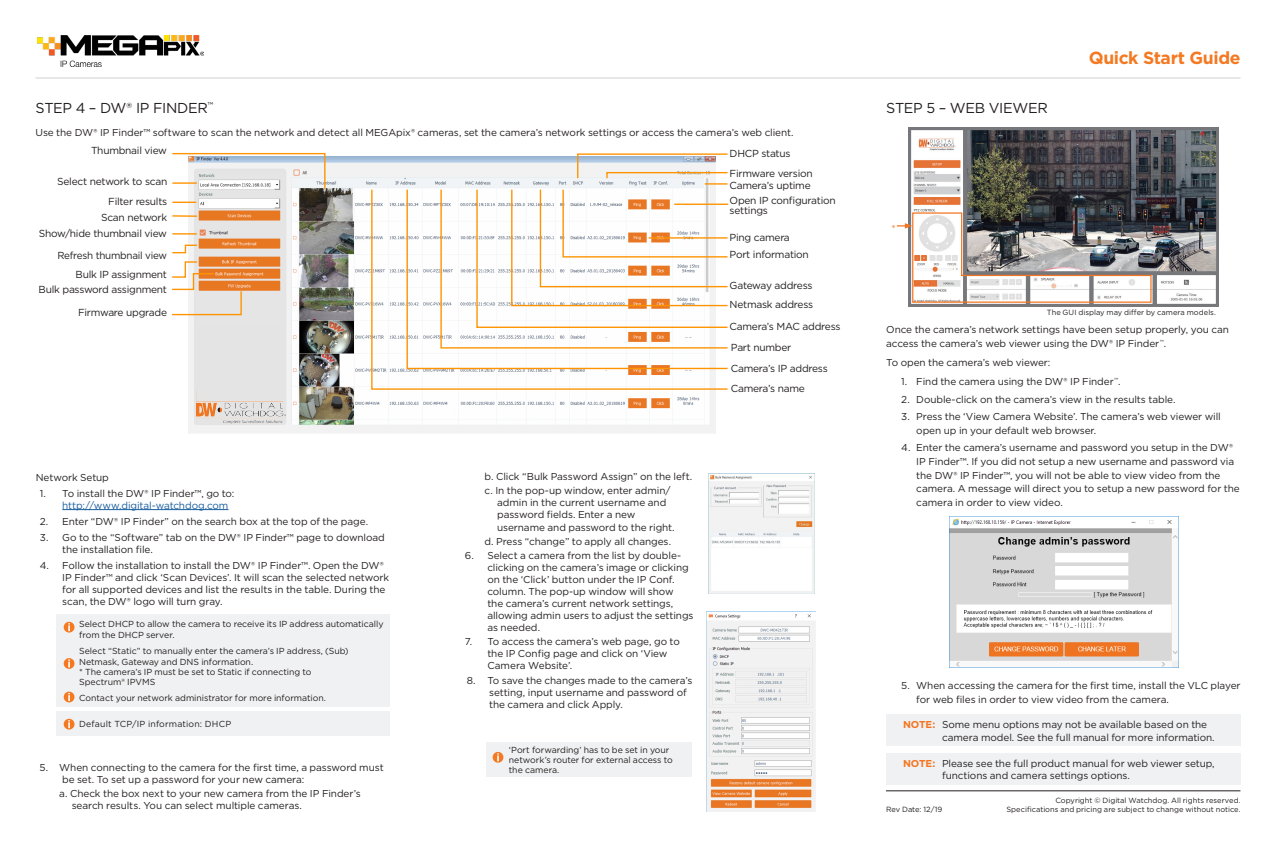
<style>
.page{position:relative;width:1276px;height:851px;background:#fff}
.page>*{position:absolute;margin:0;border:0;box-sizing:border-box;transform-origin:0 0}
.t1{font:700 17.5px "Gotham";letter-spacing:-.02em;color:#f47921}
.t2{font:14.38px "Gotham";letter-spacing:-.025em;color:#231f20}
.t3{font:10.12px/10.9px "Gotham";letter-spacing:-.025em;color:#231f20}
.t4{font:10px/12px "Gotham";letter-spacing:-.01em;color:#231f20}
.t5{font:10px "Gotham";color:#f47521}
.t6{font:8.75px/10px "Gotham";letter-spacing:-.005em;color:#231f20}
.t7{font:8.75px "Gotham";letter-spacing:.02em;color:#231f20}
.t8{font:7.5px/9px "Gotham";color:#231f20;text-align:right}
.s1{color:#175d9e}
.s2{font-weight:700;color:#f47521}
</style>
<div class="page">
<hr style="left:35px;top:78px;width:1205px;height:1px;background:#cfd0d2">
<img style="left:37px;top:35px;width:167px;height:31px">
<img style="left:908px;top:128px;width:310px;height:178px">
<svg style="left:897px;top:212px;width:255px;height:91px"></svg>
<img style="left:188px;top:157px;width:528px;height:276px">
<svg style="left:172px;top:152px;width:154px;height:38px"></svg>
<hr style="left:172px;top:182px;width:25px;height:2px;background:#ff9300">
<hr style="left:172px;top:201px;width:24px;height:2px;background:#ff9300">
<svg style="left:476px;top:153px;width:252px;height:35px"></svg>
<svg style="left:370px;top:188px;width:359px;height:202px"></svg>
<svg style="left:172px;top:214px;width:26px;height:3px"></svg>
<svg style="left:172px;top:233px;width:25px;height:1px"></svg>
<svg style="left:172px;top:244px;width:26px;height:10px"></svg>
<div style="left:197px;top:380px;width:87px;height:43px;background:#e4e4e4"></div>
<img style="left:197px;top:402px;width:88px;height:21px">
<img style="left:198px;top:172px;width:85px;height:151px">
<svg style="left:172px;top:260px;width:70px;height:56px"></svg>
<hr style="left:62px;top:509px;width:166px;height:1px;background:#175d9e">
<div style="left:486px;top:742px;width:206px;height:34px;background:#f0f1f2"></div>
<svg style="left:492px;top:751px;width:11px;height:11px"></svg>
<svg style="left:497px;top:753px;width:2px;height:8px"></svg>
<img style="left:707px;top:611px;width:108px;height:200px">
<div style="left:57px;top:614px;width:333px;height:92px;background:#f0f1f2"></div>
<div style="left:64px;top:621px;width:10px;height:11px;background:#f47921;border-radius:50%"></div>
<svg style="left:68px;top:623px;width:2px;height:8px"></svg>
<div style="left:64px;top:658px;width:10px;height:10px;background:#f47921;border-radius:50%"></div>
<svg style="left:68px;top:659px;width:2px;height:8px"></svg>
<div style="left:64px;top:691px;width:10px;height:11px;background:#f47921;border-radius:50%"></div>
<svg style="left:68px;top:693px;width:2px;height:8px"></svg>
<div style="left:57px;top:711px;width:333px;height:25px;background:#f0f1f2"></div>
<div style="left:64px;top:718px;width:10px;height:11px;background:#f47921;border-radius:50%"></div>
<svg style="left:68px;top:720px;width:2px;height:8px"></svg>
<svg style="left:708px;top:593px;width:107px;height:1px"></svg>
<img style="left:708px;top:473px;width:107px;height:120px">
<div style="left:886px;top:752px;width:354px;height:32px;background:#f0f1f2"></div>
<div style="left:886px;top:714px;width:354px;height:32px;background:#f0f1f2"></div>
<img style="left:949px;top:516px;width:229px;height:151px">
<hr style="left:886px;top:790px;width:354px;height:1px;background:#231f20">
<p class="t2" style="left:36px;top:98px;width:179px">STEP 4 – DW® IP FINDER<sup>™</sup></p>
<p class="t3" style="left:91px;top:145px;width:77px">Thumbnail view</p>
<p class="t4" style="left:36px;top:127px;width:759px">Use the DW® IP Finder™ software to scan the network and detect all MEGApix® cameras, set the camera’s network settings or access the camera’s web client.</p>
<p class="t3" style="left:729px;top:147px;width:62px">DHCP status</p>
<p class="t3" style="left:729px;top:180px;width:83px">Camera’s uptime</p>
<p class="t3" style="left:729px;top:194px;width:108px">Open IP configuration settings</p>
<p class="t3" style="left:729px;top:232px;width:62px">Ping camera</p>
<p class="t3" style="left:729px;top:248px;width:81px">Port information</p>
<p class="t3" style="left:729px;top:280px;width:84px">Gateway address</p>
<p class="t3" style="left:729px;top:298px;width:85px">Netmask address</p>
<p class="t3" style="left:729px;top:321px;width:112px">Camera’s MAC address</p>
<p class="t3" style="left:729px;top:167px;width:85px">Firmware version</p>
<p class="t3" style="left:57px;top:176px;width:111px">Select network to scan</p>
<p class="t3" style="left:108px;top:195px;width:61px">Filter results</p>
<p class="t3" style="left:101px;top:211px;width:68px">Scan network</p>
<p class="t3" style="left:39px;top:228px;width:130px">Show/hide thumbnail view</p>
<p class="t3" style="left:58px;top:249px;width:111px">Refresh thumbnail view</p>
<p class="t3" style="left:39px;top:284px;width:130px">Bulk password assignment</p>
<p class="t3" style="left:76px;top:269px;width:93px">Bulk IP assignment</p>
<p class="t3" style="left:78px;top:306px;width:90px">Firmware upgrade</p>
<p class="t3" style="left:731px;top:341px;width:62px">Part number</p>
<p class="t3" style="left:731px;top:363px;width:98px">Camera’s IP address</p>
<p class="t4" style="left:36px;top:470px;width:75px">Network Setup</p>
<p class="t4" style="left:62px;top:486px;width:174px;text-indent:-22px">1. To install the DW® IP Finder™, go to: <span class="s1">http://www.digital-watchdog.com</span></p>
<p class="t4" style="left:40px;top:514px;width:330px">2. Enter “DW® IP Finder” on the search box at the top of the page.</p>
<p class="t4" style="left:62px;top:530px;width:324px;text-indent:-22px">3. Go to the “Software” tab on the DW® IP Finder™ page to download the installation file.</p>
<p class="t4" style="left:62px;top:558px;width:328px;text-indent:-22px">4. Follow the installation to install the DW® IP Finder™. Open the DW® IP Finder™ and click ‘Scan Devices’. It will scan the selected network for all supported devices and list the results in the table. During the scan, the DW® logo will turn gray.</p>
<p class="t6" style="left:79px;top:618px;width:306px;line-height:10.5px">Select DHCP to allow the camera to receive its IP address automatically from the DHCP server.</p>
<p class="t6" style="left:79px;top:645px;width:271px;line-height:10.5px">Select “Static” to manually enter the camera’s IP address, (Sub)<br>Netmask, Gateway and DNS information.</p>
<p class="t6" style="left:79px;top:666px;width:234px">* The camera’s IP must be set to Static if connecting to</p>
<p class="t6" style="left:79px;top:676px;width:78px">Spectrum® IPVMS</p>
<p class="t6" style="left:79px;top:692px;width:248px">Contact your network administrator for more information.</p>
<p class="t7" style="left:79px;top:718px;width:154px">Default TCP/IP information: DHCP</p>
<p class="t4" style="left:62px;top:761px;width:323px;text-indent:-22px">5. When connecting to the camera for the first time, a password must be set. To set up a password for your new camera:</p>
<p class="t4" style="left:72px;top:787px;width:290px;text-indent:-12px">a. Check the box next to your new camera from the IP Finder’s search results. You can select multiple cameras.</p>
<p class="t4" style="left:484px;top:469px;width:209px;line-height:14.2px">b. Click “Bulk Password Assign” on the left. c. In the pop-up window, enter admin/</p>
<p class="t4" style="left:497px;top:496px;width:179px">admin in the current username and password fields. Enter a new username and password to the right.</p>
<p class="t4" style="left:484px;top:535px;width:188px">d. Press “change” to apply all changes.</p>
<p class="t4" style="left:487px;top:549px;width:208px;text-indent:-22px">6. Select a camera from the list by double&shy;clicking on the camera’s image or clicking on the ‘Click’ button under the IP Conf. column. The pop-up window will show<br>the camera’s current network settings, allowing admin users to adjust the settings as needed.</p>
<p class="t4" style="left:487px;top:635px;width:194px;text-indent:-22px">7. To access the camera’s web page, go to the IP Config page and click on ‘View<br>Camera Website’.</p>
<p class="t4" style="left:489px;top:673px;width:205px;text-indent:-22px">8. To save the changes made to the camera’s setting, input username and password of the camera and click Apply.</p>
<p class="t6" style="left:509px;top:744px;width:165px">‘Port forwarding’ has to be set in your network’s router for external access to the camera.</p>
<p class="t3" style="left:731px;top:382px;width:76px">Camera’s name</p>
<p class="t2" style="left:886px;top:99px;width:163px">STEP 5 – WEB VIEWER</p>
<p class="t1" style="left:1088px;top:46px;width:153px">Quick Start Guide</p>
<p class="t5" style="left:891px;top:222px;width:6px">*</p>
<p class="t8" style="left:1046px;top:308px;width:171px">The GUI display may differ by camera models.</p>
<p class="t4" style="left:886px;top:323px;width:344px;line-height:13.8px">Once the camera’s network settings have been setup properly, you can access the camera’s web viewer using the DW® IP Finder<sup>™</sup>.</p>
<p class="t4" style="left:886px;top:356px;width:166px">To open the camera’s web viewer:</p>
<p class="t4" style="left:901px;top:375px;width:221px">1. Find the camera using the DW® IP Finder<sup>™</sup>.</p>
<p class="t4" style="left:901px;top:393px;width:276px">2. Double-click on the camera’s view in the results table.</p>
<p class="t4" style="left:916px;top:409px;width:306px;line-height:13.8px;text-indent:-15px">3. Press the ‘View Camera Website’. The camera’s web viewer will open up in your default web browser.</p>
<p class="t4" style="left:916px;top:440px;width:325px;line-height:13.8px;text-indent:-15px">4. Enter the camera’s username and password you setup in the DW® IP Finder™. If you did not setup a new username and password via the DW® IP Finder™, you will not be able to view video from the camera. A message will direct you to setup a new password for the camera in order to view video.</p>
<p class="t4" style="left:916px;top:678px;width:326px;line-height:13.8px;text-indent:-15px">5. When accessing the camera for the first time, install the VLC player for web files in order to view video from the camera.</p>
<p class="t4" style="left:942px;top:718px;width:274px;line-height:12.5px;text-indent:-39px"><span class="s2">NOTE:</span> Some menu options may not be available based on the camera model. See the full manual for more information.</p>
<p class="t4" style="left:942px;top:756px;width:274px;line-height:12.5px;text-indent:-39px"><span class="s2">NOTE:</span> Please see the full product manual for web viewer setup, functions and camera settings options.</p>
<p class="t8" style="left:886px;top:804px;width:58px">Rev Date: 12/19</p>
<p class="t8" style="left:1006px;top:795px;width:236px">Copyright © Digital Watchdog. All rights reserved.<br>Specifications and pricing are subject to change without notice.</p>
</div>
